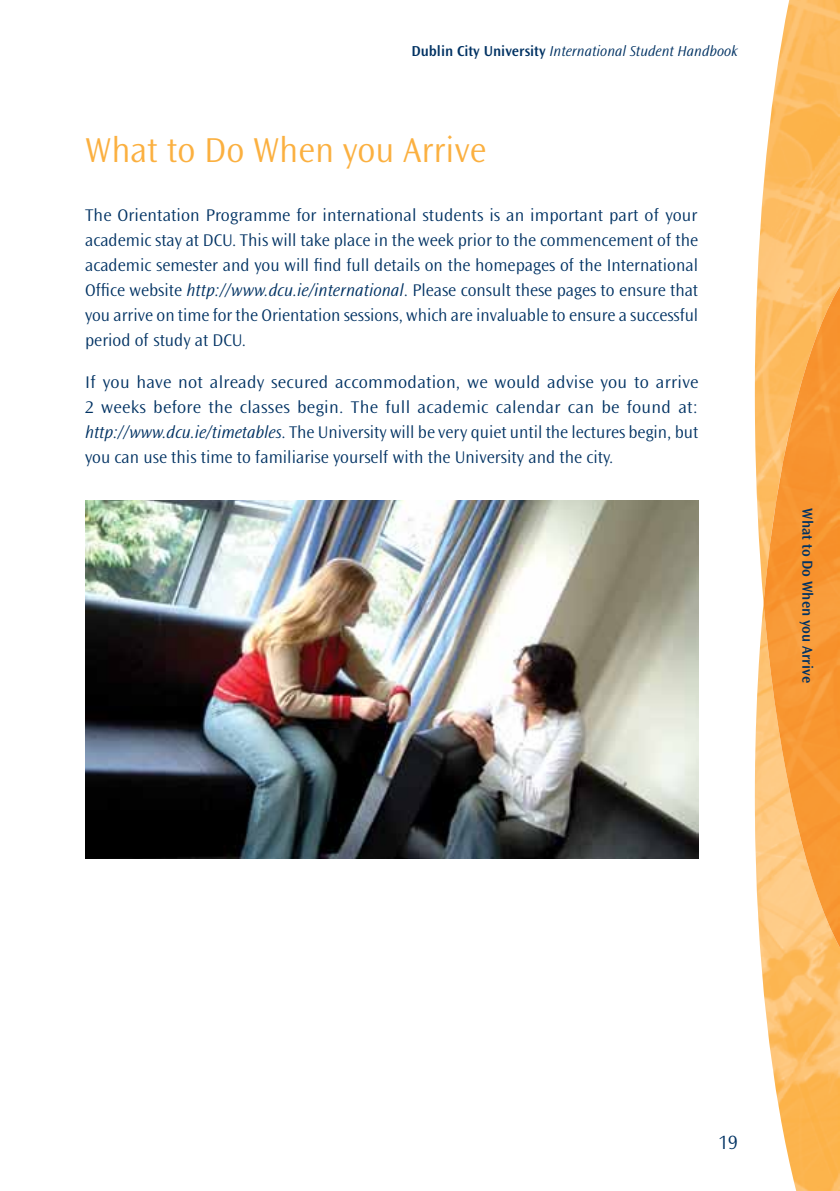
<style>
.page{position:relative;width:840px;height:1191px;background:#fff}
.page>*{position:absolute;margin:0;border:0;box-sizing:border-box;transform-origin:0 0}
.t1{font:300 36px "Ocean Sans Std";color:#fbb040}
.t2{font:300 20px "Ocean Sans Std";color:#003263}
.t3{font:300 17.6px/25px "Ocean Sans Std";color:#003263;text-align:justify}
.t4{font:300 17.6px/25px "Ocean Sans Std";color:#003263;text-align:justify;scale:1.04 1}
.t5{font:italic 300 15px "Ocean Sans Std";color:#003263}
.t6{font:600 15px "Ocean Sans Std";color:#003263}
.s1{font-weight:600;font-style:normal}
.s2{font-style:italic}
</style>
<div class="page">
<img style="left:754px;top:0;width:85px;height:1191px">
<img style="left:763px;top:286px;width:76px;height:662px">
<img style="left:85px;top:501px;width:612px;height:357px">
<p class="t5" style="left:411px;top:43px;width:328px"><span class="s1">Dublin City University</span> International Student Handbook</p>
<h1 class="t1" style="left:85px;top:130px;width:402px">What to Do When you Arrive</h1>
<p class="t3" style="left:85px;top:203px;width:614px">The Orientation Programme for international students is an important part of your academic stay at DCU. This will take place in the week prior to the commencement of the academic semester and you will find full details on the homepages of the International Office website <span class="s2">http://www.dcu.ie/international</span>. Please consult these pages to ensure that you arrive on time for the Orientation sessions, which are invaluable to ensure a successful period of study at DCU.</p>
<p class="t4" style="left:85px;top:370px;width:591px">If you have not already secured accommodation, we would advise you to arrive 2 weeks before the classes begin. The full academic calendar can be found at: <span class="s2">http://www.dcu.ie/timetables</span>. The University will be very quiet until the lectures begin, but you can use this time to familiarise yourself with the University and the city.</p>
<p class="t6" style="left:815px;top:508px;width:176px;rotate:90deg">What to Do When you Arrive</p>
<p class="t2" style="left:718px;top:1131px;width:21px">19</p>
</div>
